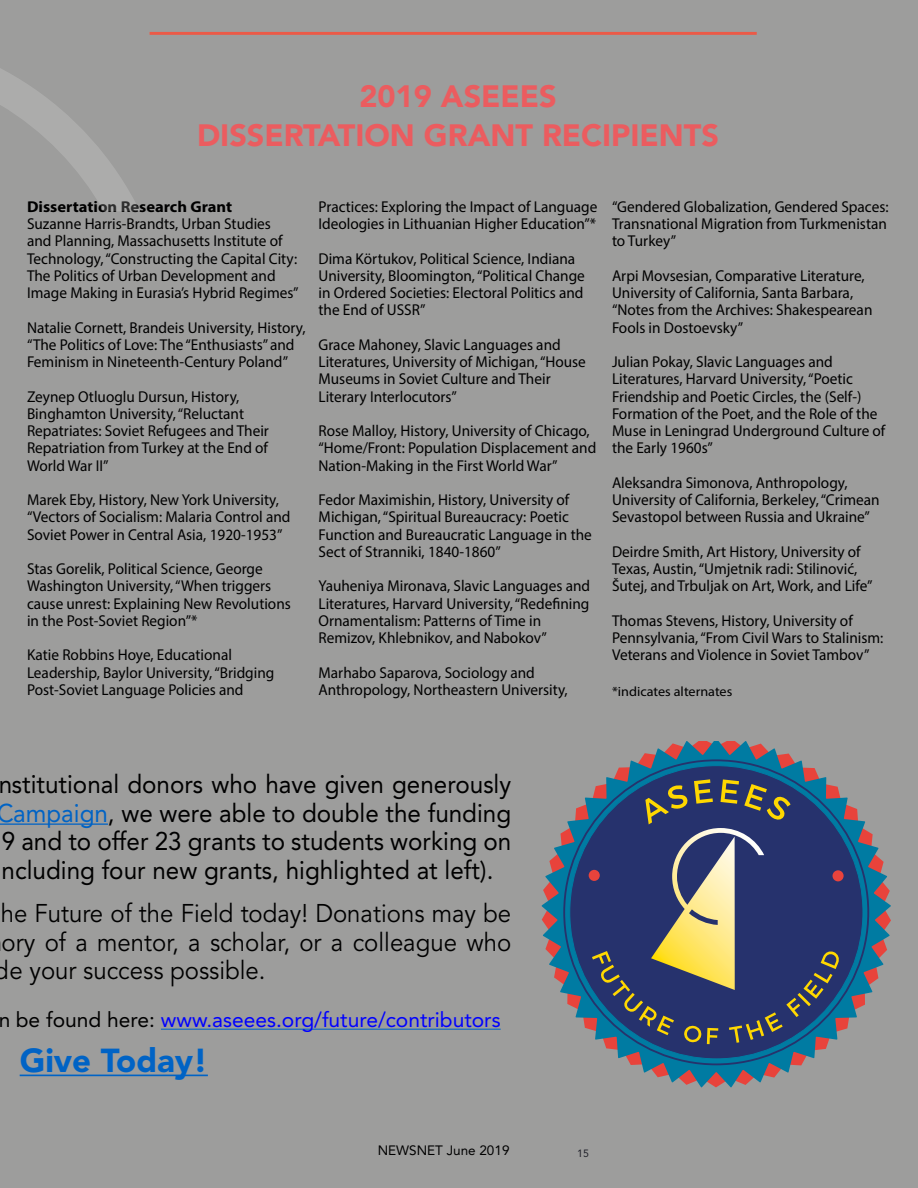
<style>
.page{position:relative;width:918px;height:1188px;background:#9d9d9c}
.page>*{position:absolute;margin:0;border:0;box-sizing:border-box;transform-origin:0 0}
.t1{font:900 33px "Avenir LT Std";color:#0063c5}
.t2{font:900 30.6px/39.5px "Avenir LT Std";color:#eb5c5f;text-align:center}
.t3{font:25.5px/28.5px "Avenir LT Std";color:#000;text-align:justify;scale:.95 1}
.t4{font:25.5px/28.5px "Avenir LT Std";color:#000;text-align:justify;scale:.94 1}
.t5{font:21px "Avenir LT Std";color:#00f}
.t6{font:15.75px/17.2px "Myriad Pro";color:#000}
.t7{font:700 15.75px "Myriad Pro";color:#000;scale:1.05 1}
.t8{font:13.5px "Myriad Pro";color:#000;scale:1.05 1}
.t9{font:13.5px "Avenir LT Std";color:#000}
.t10{font:10.5px "Avenir LT Std";color:#20212a}
.s1{color:#0063c5}
.s2{color:#000}
</style>
<div class="page">
<hr style="left:150px;top:32px;width:607px;height:3px;background:#eb5a47">
<svg style="left:542px;top:741px;width:349px;height:346px"></svg>
<svg style="left:564px;top:760px;width:304px;height:304px;background:#066d97"></svg>
<div style="left:570px;top:766px;width:293px;height:293px;background:#26326d;border-radius:50%"></div>
<div style="left:833px;top:870px;width:11px;height:11px;background:#e8433c;border-radius:50%"></div>
<div style="left:589px;top:870px;width:11px;height:11px;background:#e8433c;border-radius:50%"></div>
<svg style="left:592px;top:779px;width:248px;height:265px"></svg>
<svg style="left:0;top:68px;width:140px;height:1009px"></svg>
<hr style="left:0;top:823px;width:108px;height:2px;background:#0063c5">
<hr style="left:161px;top:1029px;width:340px;height:1px;background:#0063c5">
<hr style="left:20px;top:1075px;width:188px;height:1px;background:#0063c5">
<h2 class="t2" style="left:197px;top:76px;width:523px">2019 ASEEES<br>DISSERTATION GRANT RECIPIENTS</h2>
<p class="t7" style="left:27px;top:196px;width:197px">Dissertation Research Grant</p>
<p class="t6" style="left:27px;top:215px;width:273px">Suzanne Harris-Brandts, Urban Studies and Planning, Massachusetts Institute of Technology, “Constructing the Capital City:<br>The Politics of Urban Development and Image Making in Eurasia’s Hybrid Regimes”</p>
<p class="t6" style="left:27px;top:319px;width:280px">Natalie Cornett, Brandeis University, History, “The Politics of Love: The “Enthusiasts” and<br>Feminism in Nineteenth-Century Poland”</p>
<p class="t6" style="left:27px;top:388px;width:243px">Zeynep Otluoglu Dursun, History,<br>Binghamton University, “Reluctant<br>Repatriates: Soviet Refugees and Their<br>Repatriation from Turkey at the End of<br>World War II”</p>
<p class="t6" style="left:27px;top:491px;width:265px">Marek Eby, History, New York University, “Vectors of Socialism: Malaria Control and<br>Soviet Power in Central Asia, 1920-1953”</p>
<p class="t6" style="left:27px;top:560px;width:265px">Stas Gorelik, Political Science, George Washington University, “When triggers cause unrest: Explaining New Revolutions in the Post-Soviet Region”*</p>
<p class="t6" style="left:27px;top:646px;width:249px">Katie Robbins Hoye, Educational<br>Leadership, Baylor University, “Bridging<br>Post-Soviet Language Policies and</p>
<p class="t6" style="left:319px;top:198px;width:280px">Practices: Exploring the Impact of Language<br>Ideologies in Lithuanian Higher Education”*</p>
<p class="t6" style="left:319px;top:250px;width:268px">Dima Körtukov, Political Science, Indiana University, Bloomington, “Political Change in Ordered Societies: Electoral Politics and the End of USSR”</p>
<p class="t6" style="left:319px;top:336px;width:269px">Grace Mahoney, Slavic Languages and Literatures, University of Michigan, “House Museums in Soviet Culture and Their Literary Interlocutors”</p>
<p class="t6" style="left:319px;top:422px;width:279px">Rose Malloy, History, University of Chicago, “Home/Front: Population Displacement and<br>Nation-Making in the First World War”</p>
<p class="t6" style="left:319px;top:491px;width:275px">Fedor Maximishin, History, University of Michigan, “Spiritual Bureaucracy: Poetic Function and Bureaucratic Language in the Sect of Stranniki, 1840-1860”</p>
<p class="t6" style="left:319px;top:577px;width:273px">Yauheniya Mironava, Slavic Languages and Literatures, Harvard University, “Redefining Ornamentalism: Patterns of Time in Remizov, Khlebnikov, and Nabokov”</p>
<p class="t6" style="left:319px;top:663px;width:251px">Marhabo Saparova, Sociology and<br>Anthropology, Northeastern University,</p>
<p class="t6" style="left:612px;top:198px;width:278px;text-align:justify">“Gendered Globalization, Gendered Spaces:<br>Transnational Migration from Turkmenistan to Turkey”</p>
<p class="t6" style="left:612px;top:267px;width:262px">Arpi Movsesian, Comparative Literature, University of California, Santa Barbara, “Notes from the Archives: Shakespearean Fools in Dostoevsky”</p>
<p class="t6" style="left:612px;top:353px;width:275px">Julian Pokay, Slavic Languages and Literatures, Harvard University, “Poetic Friendship and Poetic Circles, the (Self-)<br>Formation of the Poet, and the Role of the Muse in Leningrad Underground Culture of the Early 1960s”</p>
<p class="t6" style="left:612px;top:474px;width:269px">Aleksandra Simonova, Anthropology,<br>University of California, Berkeley, “Crimean<br>Sevastopol between Russia and Ukraine”</p>
<p class="t6" style="left:612px;top:543px;width:262px">Deirdre Smith, Art History, University of<br>Texas, Austin, “Umjetnik radi: Stilinović,<br>Šutej, and Trbuljak on Art, Work, and Life”</p>
<p class="t6" style="left:612px;top:612px;width:273px">Thomas Stevens, History, University of<br>Pennsylvania, “From Civil Wars to Stalinism:<br>Veterans and Violence in Soviet Tambov”</p>
<p class="t8" style="left:612px;top:684px;width:116px">*indicates alternates</p>
<h3 class="t3" style="left:-4px;top:770px;width:544px">nstitutional donors who have given generously <span class="s1">Campaign</span>, we were able to double the funding 9 and to offer 23 grants to students working on ncluding four new grants, highlighted at left).</h3>
<h3 class="t4" style="left:-5px;top:900px;width:551px">he Future of the Field today! Donations may be ory of a mentor, a scholar, or a colleague who de your success possible.</h3>
<h3 class="t5" style="left:-2px;top:1008px;width:504px"><span class="s2">n be found here:</span> www.aseees.org/future/contributors</h3>
<h1 class="t1" style="left:20px;top:1041px;width:190px">Give Today!</h1>
<p class="t9" style="left:378px;top:1142px;width:133px">NEWSNET June 2019</p>
<p class="t10" style="left:577px;top:1147px;width:13px">15</p>
</div>
